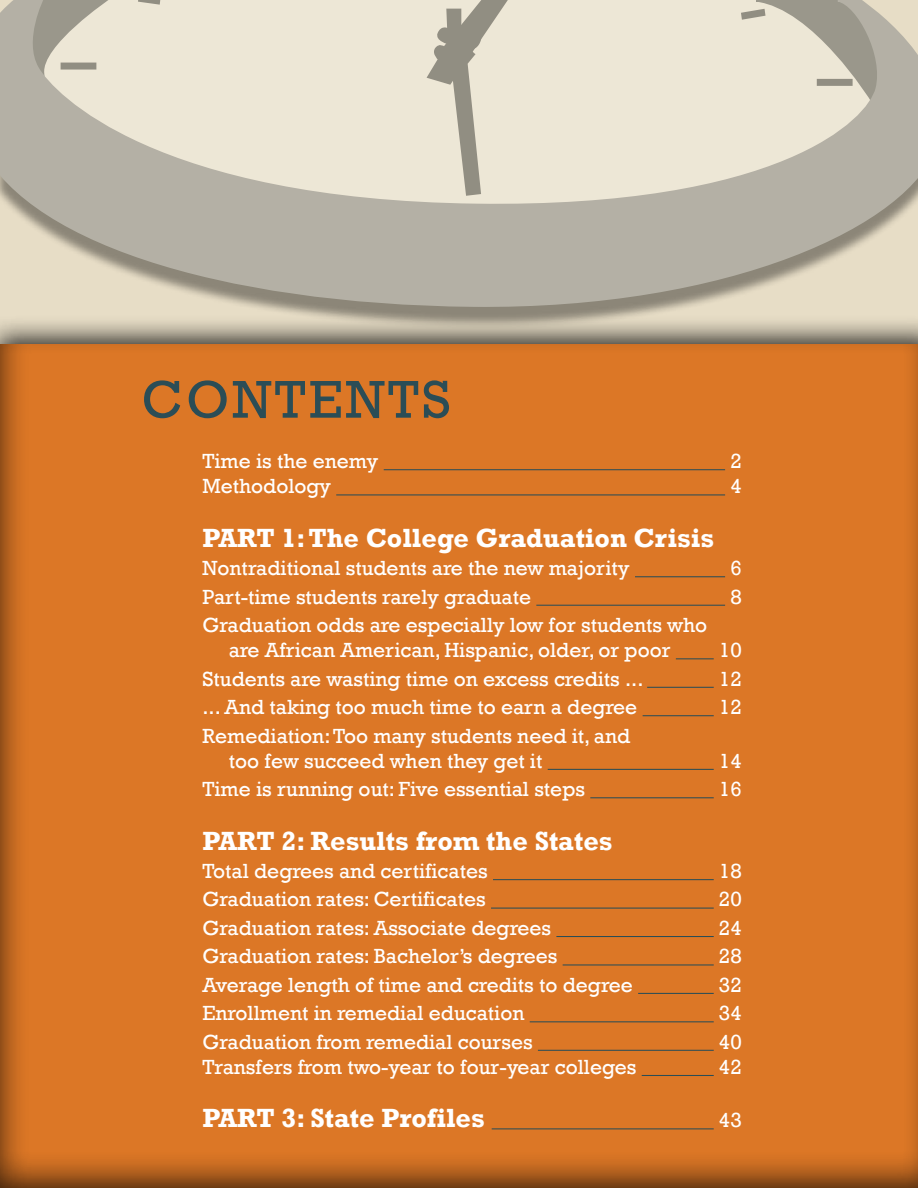
<style>
.page{position:relative;width:918px;height:1188px;background:#fff}
.page>*{position:absolute;margin:0;border:0;box-sizing:border-box;transform-origin:0 0}
.t1{font:54px "Rockwell";letter-spacing:.06em;color:#2b4d56}
.t2{font:700 27px "Rockwell";color:#fff}
.t3{font:21px/25.2px "Rockwell";color:#fff;text-align:center}
</style>
<div class="page">
<div style="left:0;top:343px;width:918px;height:845px;background:#000;opacity:.75"></div>
<div style="left:0;top:1px;width:918px;height:328px;background:#000;opacity:.75"></div>
<svg style="left:0;top:0;width:918px;height:307px;background:#d0cabb"></svg>
<h1 class="t1" style="left:142px;top:368px;width:310px">CONTENTS</h1>
<p class="t3" style="left:202px;top:449px;width:177px">Time is the enemy</p>
<p class="t3" style="left:730px;top:449px;width:13px">2</p>
<p class="t3" style="left:202px;top:474px;width:130px">Methodology</p>
<p class="t3" style="left:730px;top:474px;width:13px">4</p>
<p class="t2" style="left:202px;top:521px;width:513px">Part 1: The College Graduation Crisis</p>
<p class="t3" style="left:202px;top:556px;width:429px">Nontraditional students are the new majority</p>
<p class="t3" style="left:730px;top:556px;width:13px">6</p>
<p class="t3" style="left:202px;top:584px;width:330px">Part-time students rarely graduate</p>
<p class="t3" style="left:730px;top:584px;width:13px">8</p>
<p class="t3" style="left:203px;top:613px;width:506px">Graduation odds are especially low for students who are African American, Hispanic, older, or poor</p>
<p class="t3" style="left:719px;top:638px;width:24px">10</p>
<p class="t3" style="left:203px;top:666px;width:443px">Students are wasting time on excess credits ...</p>
<p class="t3" style="left:719px;top:666px;width:24px">12</p>
<p class="t3" style="left:203px;top:695px;width:436px">... And taking too much time to earn a degree</p>
<p class="t3" style="left:719px;top:695px;width:24px">12</p>
<p class="t3" style="left:229px;top:723px;width:403px;text-align:left;text-indent:-26px">Remediation: Too many students need it, and too few succeed when they get it</p>
<p class="t3" style="left:719px;top:748px;width:24px">14</p>
<p class="t3" style="left:203px;top:777px;width:384px">Time is running out: Five essential steps</p>
<p class="t3" style="left:719px;top:777px;width:24px">16</p>
<p class="t2" style="left:202px;top:824px;width:412px">Part 2: Results from the States</p>
<p class="t3" style="left:202px;top:859px;width:287px">Total degrees and certificates</p>
<p class="t3" style="left:719px;top:859px;width:24px">18</p>
<p class="t3" style="left:202px;top:887px;width:285px">Graduation rates: Certificates</p>
<p class="t3" style="left:719px;top:887px;width:24px">20</p>
<p class="t3" style="left:202px;top:916px;width:350px">Graduation rates: Associate degrees</p>
<p class="t3" style="left:719px;top:916px;width:24px">24</p>
<p class="t3" style="left:202px;top:944px;width:356px">Graduation rates: Bachelor’s degrees</p>
<p class="t3" style="left:719px;top:944px;width:24px">28</p>
<p class="t3" style="left:202px;top:972px;width:432px">Average length of time and credits to degree</p>
<p class="t3" style="left:719px;top:972px;width:24px">32</p>
<p class="t3" style="left:202px;top:1001px;width:323px">Enrollment in remedial education</p>
<p class="t3" style="left:719px;top:1001px;width:24px">34</p>
<p class="t3" style="left:203px;top:1029px;width:332px">Graduation from remedial courses</p>
<p class="t3" style="left:719px;top:1029px;width:24px">40</p>
<p class="t3" style="left:202px;top:1054px;width:435px">Transfers from two-year to four-year colleges</p>
<p class="t3" style="left:719px;top:1054px;width:24px">42</p>
<p class="t2" style="left:202px;top:1102px;width:284px">Part 3: State Profiles</p>
<p class="t3" style="left:719px;top:1108px;width:24px">43</p>
</div>
